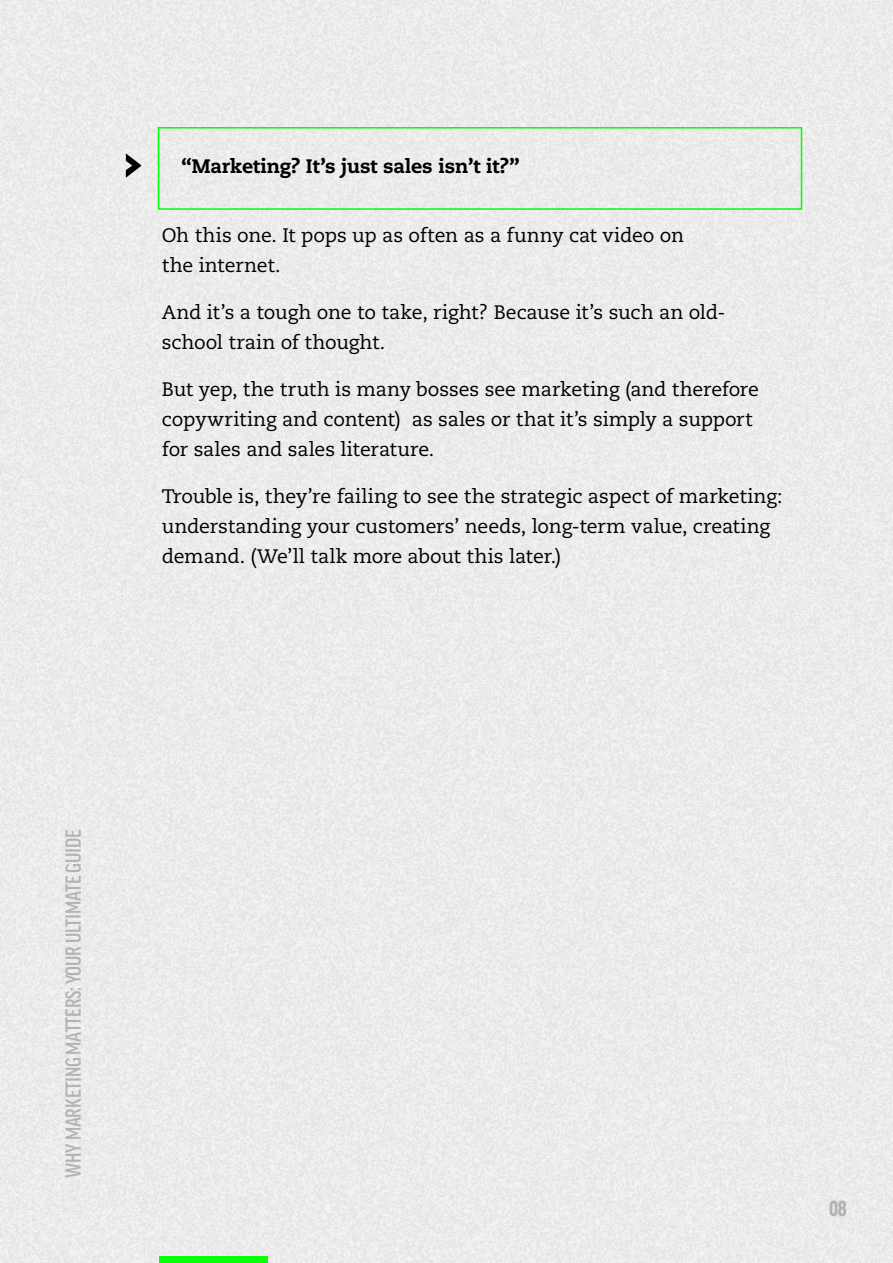
<style>
.page{position:relative;width:893px;height:1263px;background:#fff}
.page>*{position:absolute;margin:0;border:0;box-sizing:border-box;transform-origin:0 0}
.t1{font:900 condensed 52.5px "Good Pro";color:#000}
.t2{font:500 condensed 21px "Good Pro";letter-spacing:-.01em;color:#b3b3b3}
.t3{font:900 condensed 21px "Good Pro";color:#b3b3b3}
.t4{font:19.5px/30px "Caecilia LT Pro 55 Roman";letter-spacing:-.005em;color:#000}
.t5{font:800 19.5px "Caecilia LT Pro 85";letter-spacing:-.01em;color:#000}
</style>
<div class="page">
<div style="left:0;top:0;width:893px;height:1260px;background:#ebebeb"></div>
<hr style="left:0;top:1260px;width:893px;height:3px;background:#ebebeb">
<div style="left:159px;top:1256px;width:109px;height:7px;background:#08ff07"></div>
<div style="left:158px;top:127px;width:644px;height:83px;border:2px solid #0f0"></div>
<h1 class="t1" style="left:123px;top:134px;width:21px">&gt;</h1>
<p class="t5" style="left:181px;top:153px;width:340px">“Marketing? It’s just sales isn’t it?”</p>
<p class="t4" style="left:162px;top:220px;width:524px">Oh this one. It pops up as often as a funny cat video on the internet.</p>
<p class="t4" style="left:162px;top:297px;width:565px">And it’s a tough one to take, right? Because it’s such an old&shy;school train of thought.</p>
<p class="t4" style="left:162px;top:374px;width:599px">But yep, the truth is many bosses see marketing (and therefore copywriting and content) as sales or that it’s simply a support for sales and sales literature.</p>
<p class="t4" style="left:162px;top:481px;width:622px">Trouble is, they’re failing to see the strategic aspect of marketing: understanding your customers’ needs, long-term value, creating demand. (We’ll talk more about this later.)</p>
<p class="t2" style="left:62px;top:1178px;width:350px;rotate:-90deg">WHY MARKETING MATTERS: YOUR ULTIMATE GUIDE</p>
<p class="t3" style="left:829px;top:1197px;width:19px">08</p>
</div>
